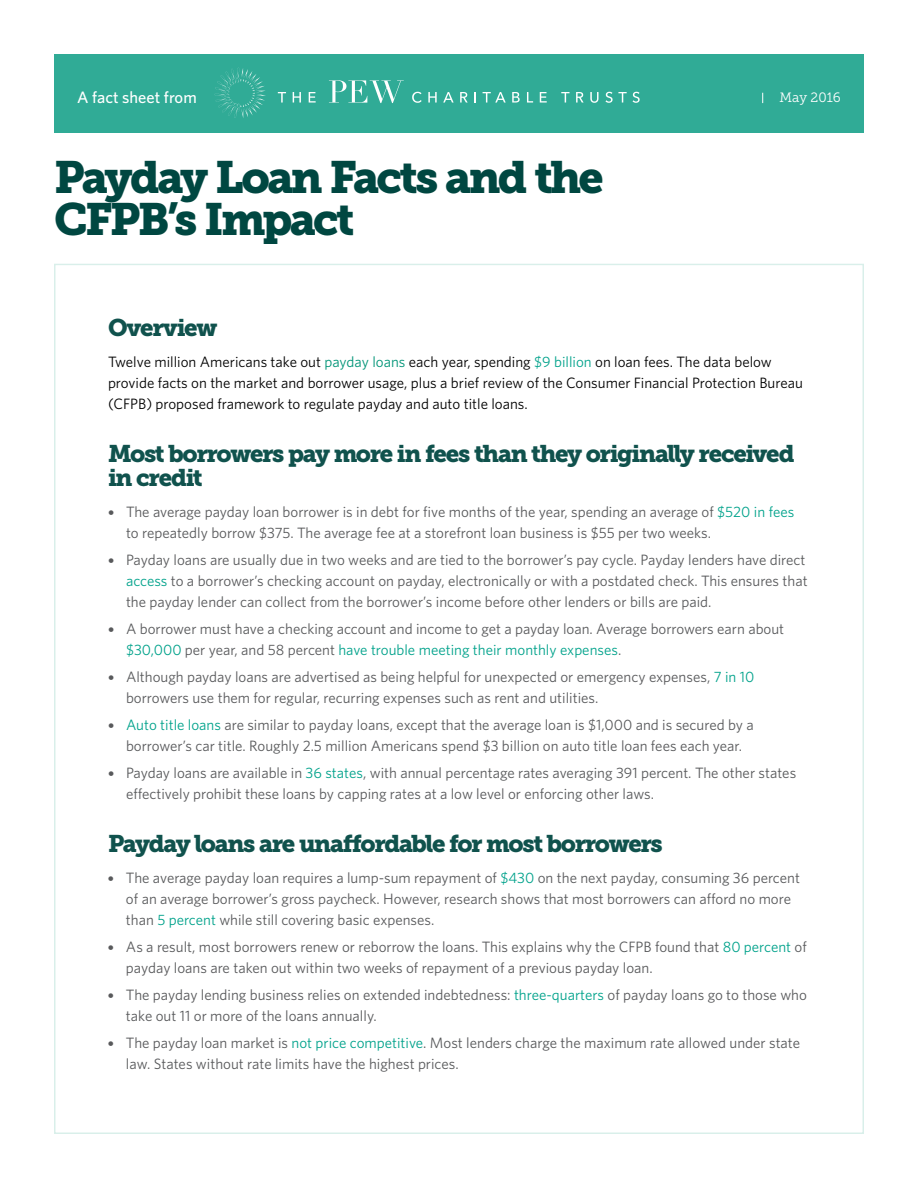
<style>
.page{position:relative;width:918px;height:1188px;background:#fff}
.page>*{position:absolute;margin:0;border:0;box-sizing:border-box;transform-origin:0 0}
.t1{font:45px/42px "Museo Slab 900";letter-spacing:-.06em;color:#004741}
.t2{font:24px/24px "Museo Slab 900";letter-spacing:-.055em;color:#10524d}
.t3{font:500 16.5px "Whitney";color:#fff}
.t4{font:15px/21px "Whitney";color:#58595b}
.t5{font:15px/21px "Whitney";color:#000}
.t6{font:13.5px "Museo Slab 300";color:#fff}
.s1{color:#009477}
.s2{color:#00a28b}
.s3{font-family:"Museo Sans 500"}
</style>
<div class="page">
<div style="left:54px;top:54px;width:810px;height:78px;background:#30ab96"></div>
<svg style="left:214px;top:68px;width:52px;height:50px"></svg>
<svg style="left:278px;top:92px;width:8px;height:11px"></svg>
<svg style="left:293px;top:92px;width:8px;height:11px"></svg>
<svg style="left:309px;top:92px;width:7px;height:11px"></svg>
<svg style="left:412px;top:92px;width:10px;height:11px"></svg>
<svg style="left:428px;top:92px;width:9px;height:11px"></svg>
<svg style="left:443px;top:92px;width:11px;height:11px"></svg>
<svg style="left:460px;top:92px;width:8px;height:11px"></svg>
<svg style="left:474px;top:92px;width:2px;height:11px"></svg>
<svg style="left:483px;top:92px;width:23px;height:11px"></svg>
<svg style="left:512px;top:92px;width:8px;height:11px"></svg>
<svg style="left:527px;top:92px;width:6px;height:11px"></svg>
<svg style="left:540px;top:92px;width:7px;height:11px"></svg>
<svg style="left:561px;top:92px;width:8px;height:11px"></svg>
<svg style="left:576px;top:92px;width:8px;height:11px"></svg>
<svg style="left:590px;top:92px;width:9px;height:11px"></svg>
<svg style="left:605px;top:92px;width:22px;height:11px"></svg>
<svg style="left:633px;top:92px;width:7px;height:11px"></svg>
<svg style="left:329px;top:80px;width:75px;height:23px"></svg>
<p class="t3" style="left:77px;top:86px;width:121px">A fact sheet from</p>
<p class="t6" style="left:780px;top:90px;width:63px">May 2016</p>
<h1 class="t1" style="left:54px;top:157px;width:551px">Payday Loan Facts and the<br>CFPB’s Impact</h1>
<h2 class="t2" style="left:108px;top:316px;width:111px">Overview</h2>
<p class="t5" style="left:108px;top:351px;width:696px">Twelve million Americans take out <span class="s1">payday loans</span> each year, spending <span class="s2">$9 billion</span> on loan fees. The data below provide facts on the market and borrower usage, plus a brief review of the Consumer Financial Protection Bureau (CFPB) proposed framework to regulate payday and auto title loans.</p>
<h2 class="t2" style="left:108px;top:442px;width:688px">Most borrowers pay more in fees than they originally received in credit</h2>
<p class="t4" style="left:126px;top:501px;width:670px;text-indent:-18px"><span class="s3">•</span> The average payday loan borrower is in debt for five months of the year, spending an average of <span class="s2">$520 in fees </span>to repeatedly borrow $375. The average fee at a storefront loan business is $55 per two weeks.</p>
<p class="t4" style="left:126px;top:549px;width:683px;text-indent:-18px"><span class="s3">•</span> Payday loans are usually due in two weeks and are tied to the borrower’s pay cycle. Payday lenders have direct <span class="s2">access</span> to a borrower’s checking account on payday, electronically or with a postdated check. This ensures that the payday lender can collect from the borrower’s income before other lenders or bills are paid.</p>
<p class="t4" style="left:126px;top:618px;width:660px;text-indent:-18px"><span class="s3">•</span> A borrower must have a checking account and income to get a payday loan. Average borrowers earn about <span class="s2">$30,000</span> per year, and 58 percent <span class="s2">have trouble meeting their monthly expenses</span>.</p>
<p class="t4" style="left:126px;top:666px;width:630px;text-indent:-18px"><span class="s3">•</span> Although payday loans are advertised as being helpful for unexpected or emergency expenses, <span class="s2">7 in 10 </span>borrowers use them for regular, recurring expenses such as rent and utilities.</p>
<p class="t4" style="left:108px;top:714px;width:647px;text-align:center"><span class="s3">•</span> <span class="s2">Auto title loans</span> are similar to payday loans, except that the average loan is $1,000 and is secured by a borrower’s car title. Roughly 2.5 million Americans spend $3 billion on auto title loan fees each year.</p>
<p class="t4" style="left:126px;top:762px;width:672px;text-indent:-18px"><span class="s3">•</span> Payday loans are available in <span class="s2">36 states</span>, with annual percentage rates averaging 391 percent. The other states effectively prohibit these loans by capping rates at a low level or enforcing other laws.</p>
<h2 class="t2" style="left:108px;top:832px;width:556px">Payday loans are unaffordable for most borrowers</h2>
<p class="t4" style="left:126px;top:867px;width:675px;text-indent:-18px"><span class="s3">•</span> The average payday loan requires a lump-sum repayment of <span class="s2">$430</span> on the next payday, consuming 36 percent of an average borrower’s gross paycheck. However, research shows that most borrowers can afford no more than <span class="s2">5 percent</span> while still covering basic expenses.</p>
<p class="t4" style="left:126px;top:936px;width:682px;text-indent:-18px"><span class="s3">•</span> As a result, most borrowers renew or reborrow the loans. This explains why the CFPB found that <span class="s2">80 percent</span> of payday loans are taken out within two weeks of repayment of a previous payday loan.</p>
<p class="t4" style="left:126px;top:984px;width:682px;text-indent:-18px"><span class="s3">•</span> The payday lending business relies on extended indebtedness: <span class="s2">three-quarters</span> of payday loans go to those who take out 11 or more of the loans annually.</p>
<p class="t4" style="left:126px;top:1032px;width:676px;text-indent:-18px"><span class="s3">•</span> The payday loan market is <span class="s2">not price competitive</span>. Most lenders charge the maximum rate allowed under state law. States without rate limits have the highest prices.</p>
</div>
